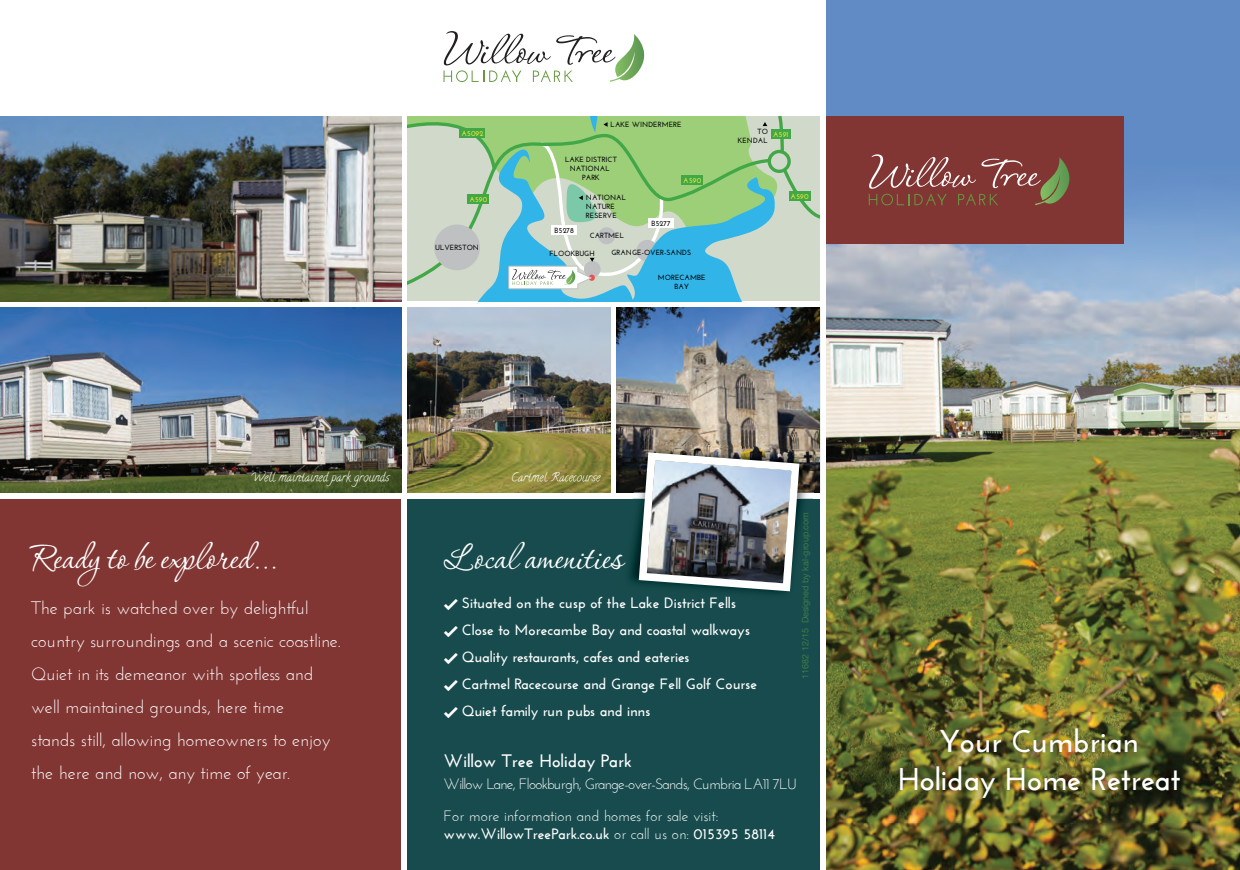
<style>
.page{position:relative;width:1240px;height:870px;background:#fff}
.page>*{position:absolute;margin:0;border:0;box-sizing:border-box;transform-origin:0 0}
.t1{font:45px "P22 Corinthia";color:#fff}
.t2{font:700 31.5px/37.8px "Josefin Sans";color:#fff;text-align:center}
.t3{font:18px/33px "Josefin Sans";color:#fff}
.t4{font:700 18px "Josefin Sans";color:#fff}
.t5{font:700 15px/27px "Josefin Sans";color:#fff}
.t6{font:15px/32.1px "Josefin Sans";letter-spacing:-.05em;color:#fff}
.t7{font:12px "Calligraffitti";color:#fff}
.t8{font:9px "Helvetica Neue";color:#3c7d46}
.t9{font:700 7.5px/9px "Josefin Sans";color:#000001;text-align:center}
.t10{font:700 7.5px "Josefin Sans";color:#eeea36}
.s1{font-family:"Sosa";font-weight:400}
.s2{font-weight:400}
</style>
<div class="page">
<div style="left:407px;top:499px;width:413px;height:371px;background:#184b4d"></div>
<div style="left:407px;top:116px;width:413px;height:376px;background:linear-gradient(to right,#fff,#fff)"></div>
<div style="left:407px;top:116px;width:413px;height:185px;background:#d0d9ca"></div>
<div style="left:498px;top:116px;width:251px;height:16px;background:#9dcf79"></div>
<svg style="left:794px;top:185px;width:26px;height:34px"></svg>
<svg style="left:762px;top:116px;width:21px;height:13px"></svg>
<svg style="left:407px;top:116px;width:91px;height:16px"></svg>
<svg style="left:407px;top:132px;width:343px;height:153px"></svg>
<div style="left:460px;top:128px;width:25px;height:10px;background:#42a747"></div>
<div style="left:789px;top:191px;width:21px;height:10px;background:#42a747"></div>
<div style="left:771px;top:129px;width:19px;height:10px;background:#42a747"></div>
<svg style="left:586px;top:116px;width:41px;height:16px"></svg>
<svg style="left:431px;top:135px;width:363px;height:166px"></svg>
<svg style="left:508px;top:139px;width:158px;height:150px"></svg>
<img style="left:826px;top:0;width:414px;height:870px">
<div style="left:826px;top:116px;width:298px;height:128px;background:#813633"></div>
<svg style="left:869px;top:154px;width:200px;height:51px"></svg>
<img style="left:856px;top:713px;width:366px;height:109px">
<div style="left:0;top:499px;width:401px;height:371px;background:#813633"></div>
<img style="left:0;top:116px;width:401px;height:185px">
<img style="left:0;top:307px;width:401px;height:185px">
<svg style="left:443px;top:31px;width:201px;height:51px"></svg>
<img style="left:407px;top:307px;width:203px;height:185px">
<img style="left:617px;top:307px;width:203px;height:185px">
<img style="left:633px;top:492px;width:180px;height:7px">
<img style="left:634px;top:492px;width:180px;height:1px">
<img style="left:634px;top:439px;width:186px;height:53px">
<img style="left:635px;top:448px;width:168px;height:147px">
<p class="t10" style="left:461px;top:129px;width:24px">A5092</p>
<p class="t9" style="left:611px;top:120px;width:72px">LAKE WINDERMERE</p>
<p class="t9" style="left:738px;top:127px;width:31px;text-align:right">TO<br>KENDAL</p>
<p class="t10" style="left:773px;top:130px;width:17px">A591</p>
<p class="t9" style="left:565px;top:155px;width:53px">LAKE DISTRICT<br>NATIONAL<br>PARK</p>
<p class="t10" style="left:683px;top:176px;width:20px">A590</p>
<p class="t10" style="left:469px;top:195px;width:20px">A590</p>
<p class="t9" style="left:586px;top:193px;width:42px;text-align:left">NATIONAL<br>NATURE<br>RESERVE</p>
<p class="t10" style="left:790px;top:192px;width:20px">A590</p>
<p class="t9" style="left:555px;top:225px;width:21px">B5278</p>
<p class="t9" style="left:590px;top:231px;width:36px">CARTMEL</p>
<p class="t9" style="left:651px;top:219px;width:21px">B5277</p>
<p class="t9" style="left:435px;top:243px;width:45px">ULVERSTON</p>
<p class="t9" style="left:549px;top:249px;width:47px">FLOOKBUGH</p>
<p class="t9" style="left:611px;top:248px;width:82px">GRANGE-OVER-SANDS</p>
<p class="t9" style="left:658px;top:273px;width:49px">MORECAMBE<br>BAY</p>
<p class="t7" style="left:251px;top:470px;width:140px">Well maintained park grounds</p>
<p class="t7" style="left:511px;top:470px;width:91px">Cartmel Racecourse</p>
<h1 class="t1" style="left:31px;top:526px;width:247px">Ready to be explored...</h1>
<p class="t3" style="left:31px;top:593px;width:311px">The park is watched over by delightful country surroundings and a scenic coastline.<br>Quiet in its demeanor with spotless and well maintained grounds, here time<br>stands still, allowing homeowners to enjoy the here and now, any time of year.</p>
<h1 class="t1" style="left:443px;top:526px;width:181px">Local amenities</h1>
<p class="t5" style="left:443px;top:591px;width:315px"><span class="s1">å</span> Situated on the cusp of the Lake District Fells<br><span class="s1">å</span> Close to Morecambe Bay and coastal walkways <span class="s1">å</span> Quality restaurants, cafes and eateries<br><span class="s1">å</span> Cartmel Racecourse and Grange Fell Golf Course <span class="s1">å</span> Quiet family run pubs and inns</p>
<p class="t8" style="left:799px;top:679px;width:169px;rotate:-90deg">11682 12/15 Designed by kal-group.com</p>
<p class="t4" style="left:443px;top:754px;width:190px">Willow Tree Holiday Park</p>
<p class="t6" style="left:443px;top:769px;width:355px">Willow Lane, Flookburgh, Grange-over-Sands, Cumbria LA11 7LU<br>For more information and homes for sale visit:</p>
<p class="t5" style="left:443px;top:822px;width:333px">www.WillowTreePark.co.uk <span class="s2">or call us on:</span> 015395 58114</p>
<h2 class="t2" style="left:898px;top:725px;width:284px">Your Cumbrian<br>Holiday Home Retreat</h2>
</div>
